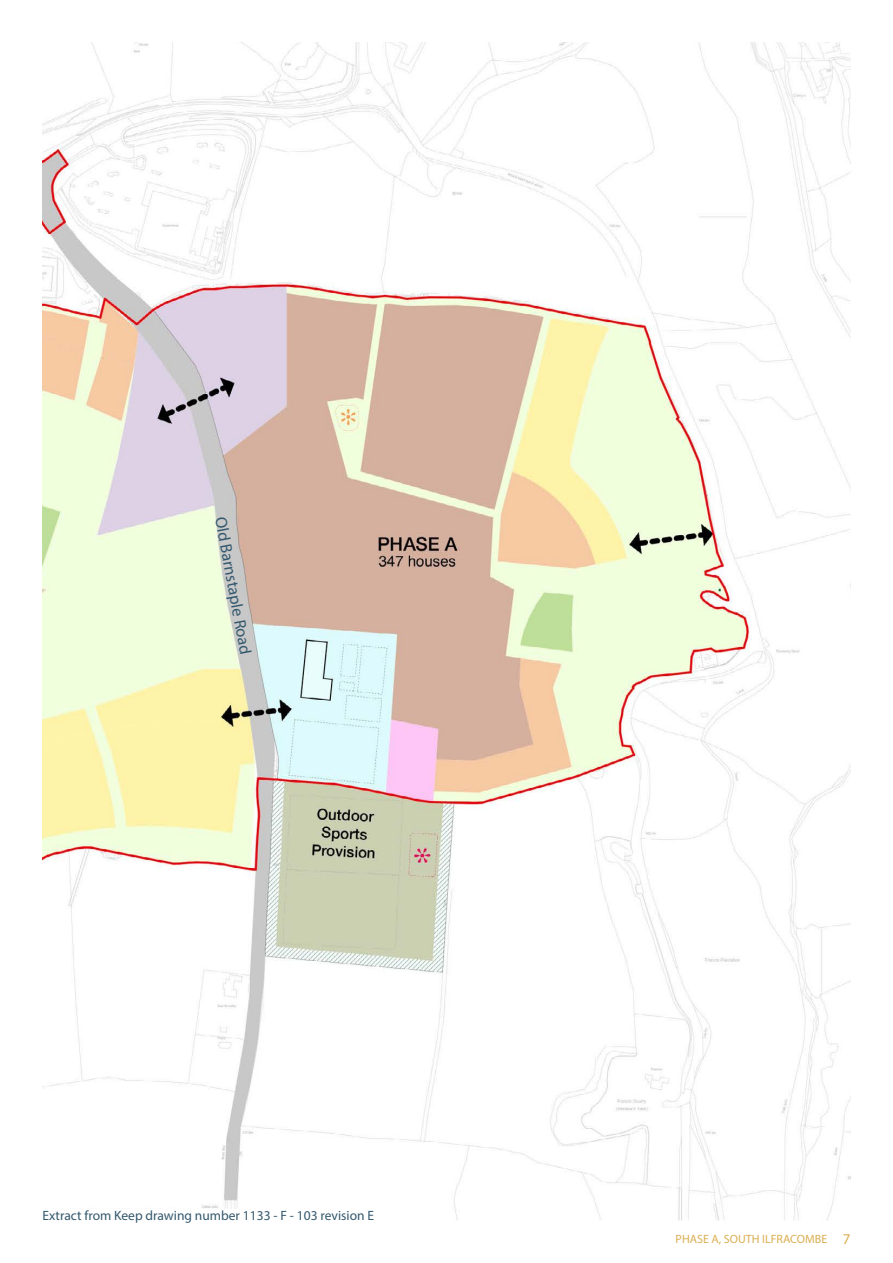
<style>
.page{position:relative;width:893px;height:1263px;background:#fff}
.page>*{position:absolute;margin:0;border:0;box-sizing:border-box;transform-origin:0 0}
.t1{font:16.5px "Myriad Pro";color:#33586d}
.t2{font:13.5px "Myriad Pro";color:#33586d}
.t3{font:12px "Myriad Pro";color:#daaf52}
.s1{font-size:15px}
</style>
<div class="page">
<img style="left:43px;top:43px;width:807px;height:1177px">
<div style="left:43px;top:1209px;width:377px;height:15px;background:#fff"></div>
<p class="t1" style="left:230px;top:515px;width:141px;rotate:79deg">Old Barnstaple Road</p>
<p class="t2" style="left:43px;top:1207px;width:333px">Extract from Keep drawing number 1133 - F - 103 revision E</p>
<p class="t3" style="left:676px;top:1232px;width:176px">PHASE A, SOUTH ILFRACOMBE <span class="s1">7</span></p>
</div>
